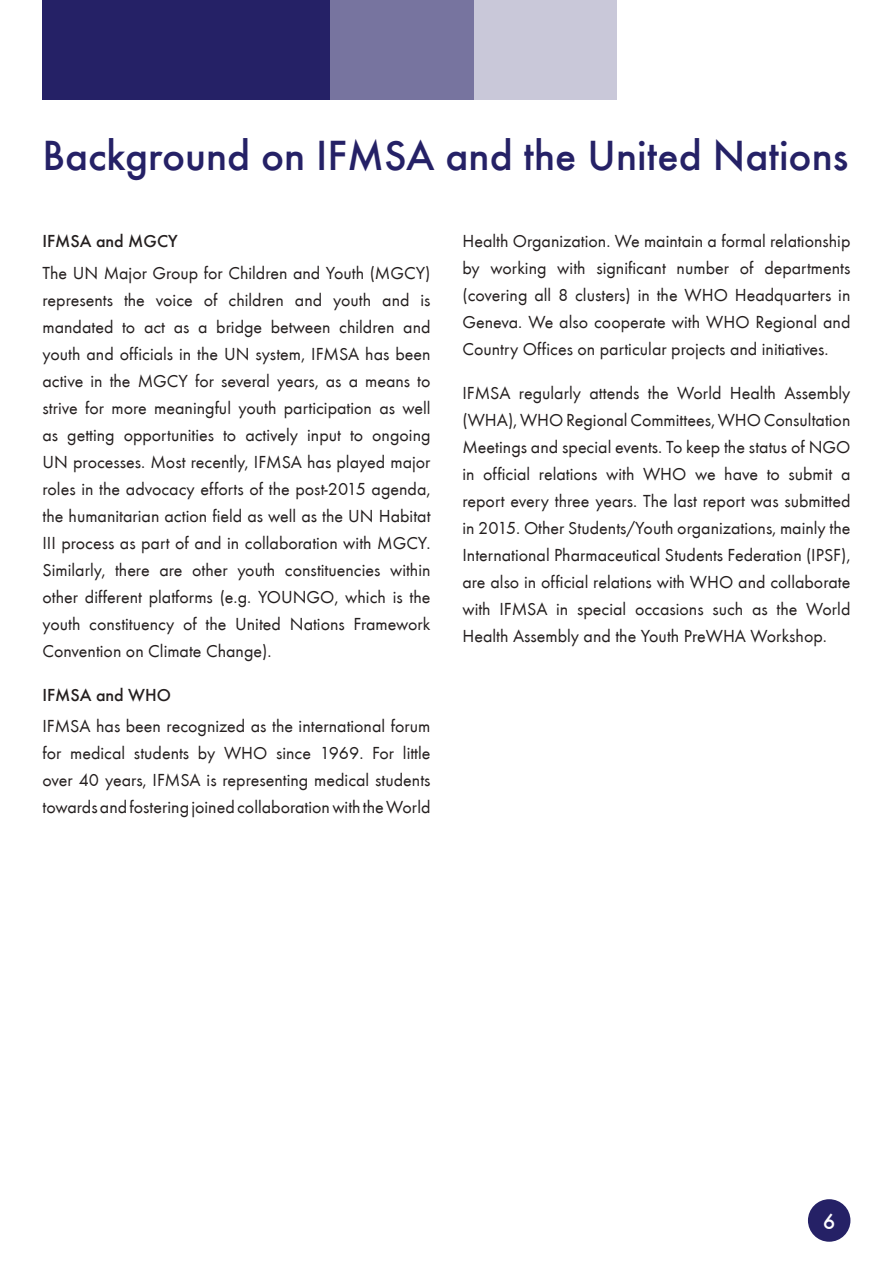
<style>
.page{position:relative;width:893px;height:1263px;background:#fff}
.page>*{position:absolute;margin:0;border:0;box-sizing:border-box;transform-origin:0 0}
.t1{font:500 43.5px "Futura TEE";color:#252166}
.t2{font:500 22.5px "Futura TEE";color:#fff}
.t3{font:18px/27px "Futura TEE";color:#241f1f;text-align:justify}
.t4{font:500 18px "Futura TEE";color:#241f1f}
</style>
<div class="page">
<div style="left:330px;top:0;width:287px;height:100px;background:#c9c8d9"></div>
<div style="left:186px;top:0;width:287px;height:100px;background:#77749f"></div>
<div style="left:43px;top:0;width:287px;height:100px;background:#252166"></div>
<div style="left:808px;top:1199px;width:42px;height:43px;background:#252166;border-radius:50%"></div>
<h1 class="t1" style="left:43px;top:129px;width:807px">Background on IFMSA and the United Nations</h1>
<p class="t4" style="left:43px;top:231px;width:137px">IFMSA and MGCY</p>
<p class="t3" style="left:43px;top:259px;width:390px">The UN Major Group for Children and Youth (MGCY) represents the voice of children and youth and is mandated to act as a bridge between children and youth and officials in the UN system, IFMSA has been active in the MGCY for several years, as a means to strive for more meaningful youth participation as well as getting opportunities to actively input to ongoing UN processes. Most recently, IFMSA has played major roles in the advocacy efforts of the post-2015 agenda, the humanitarian action field as well as the UN Habitat III process as part of and in collaboration with MGCY.<br>Similarly, there are other youth constituencies within other different platforms (e.g. YOUNGO, which is the youth constituency of the United Nations Framework Convention on Climate Change).</p>
<p class="t4" style="left:43px;top:684px;width:130px">IFMSA and WHO</p>
<p class="t3" style="left:43px;top:712px;width:390px">IFMSA has been recognized as the international forum for medical students by WHO since 1969. For little over 40 years, IFMSA is representing medical students towards and fostering joined collaboration with the World</p>
<p class="t3" style="left:462px;top:228px;width:390px">Health Organization. We maintain a formal relationship by working with significant number of departments (covering all 8 clusters) in the WHO Headquarters in Geneva. We also cooperate with WHO Regional and Country Offices on particular projects and initiatives.</p>
<p class="t3" style="left:462px;top:380px;width:390px">IFMSA regularly attends the World Health Assembly (WHA), WHO Regional Committees, WHO Consultation Meetings and special events. To keep the status of NGO in official relations with WHO we have to submit a report every three years. The last report was submitted in 2015. Other Students/Youth organizations, mainly the International Pharmaceutical Students Federation (IPSF), are also in official relations with WHO and collaborate with IFMSA in special occasions such as the World Health Assembly and the Youth PreWHA Workshop.</p>
<p class="t2" style="left:823px;top:1208px;width:14px">6</p>
</div>
